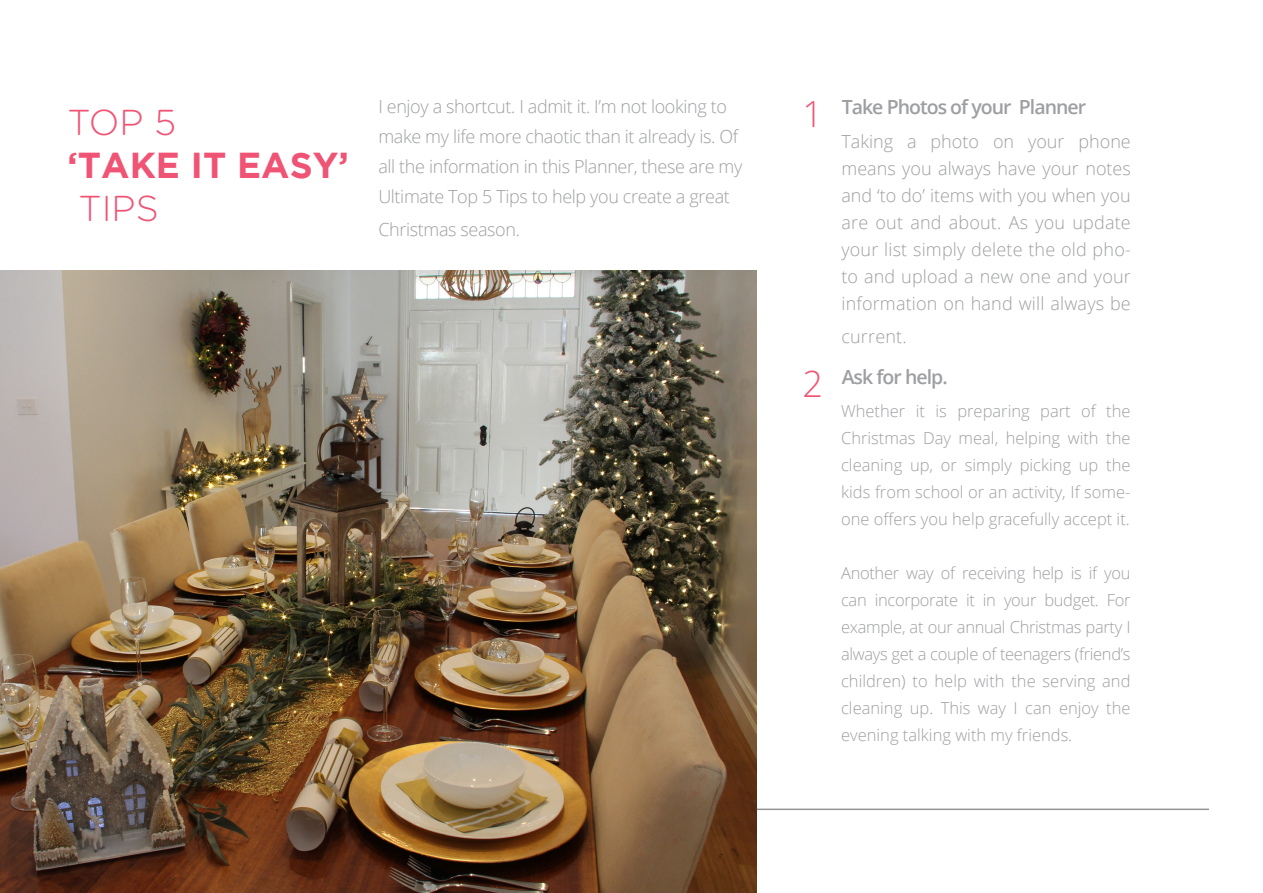
<style>
.page{position:relative;width:1263px;height:893px;background:#fff}
.page>*{position:absolute;margin:0;border:0;box-sizing:border-box;transform-origin:0 0}
.t1{font:700 36px "Gotham";color:#f05475}
.t2{font:300 36px "Gotham Rounded";color:#f05475}
.t3{font:300 36px "Open Sans";color:#f05475}
.t4{font:600 19.5px "Open Sans";letter-spacing:-.05em;color:#9d9fa2}
.t5{font:300 18px/27px "Open Sans";letter-spacing:-.02em;color:#9d9fa2}
.t6{font:300 18px "Open Sans";letter-spacing:.01em;color:#9d9fa2}
.t7{font:300 16.5px/27px "Open Sans";color:#9d9fa2;text-align:justify}
</style>
<div class="page">
<hr style="left:54px;top:809px;width:1155px;height:1px;background:#939598">
<img style="left:0;top:270px;width:757px;height:623px">
<p class="t2" style="left:68px;top:98px;width:110px">TOP 5</p>
<p class="t1" style="left:68px;top:145px;width:283px">‘TAKE IT EASY’</p>
<p class="t2" style="left:78px;top:185px;width:82px">TIPS</p>
<p class="t5" style="left:378px;top:91px;width:366px;line-height:30px">I enjoy a shortcut. I admit it. I’m not looking to make my life more chaotic than it already is. Of all the information in this Planner, these are my Ultimate Top 5 Tips to help you create a great</p>
<p class="t5" style="left:378px;top:216px;width:143px">Christmas season.</p>
<p class="t3" style="left:802px;top:89px;width:22px">1</p>
<p class="t3" style="left:802px;top:359px;width:22px">2</p>
<p class="t4" style="left:842px;top:94px;width:246px">Take Photos of your Planner</p>
<p class="t5" style="left:841px;top:128px;width:291px;text-align:justify">Taking a photo on your phone means you always have your notes and ‘to do’ items with you when you are out and about. As you update your list simply delete the old pho&shy;to and upload a new one and your information on hand will always be</p>
<p class="t6" style="left:841px;top:325px;width:67px">current.</p>
<p class="t4" style="left:842px;top:364px;width:107px">Ask for help.</p>
<p class="t7" style="left:841px;top:397px;width:291px">Whether it is preparing part of the Christmas Day meal, helping with the cleaning up, or simply picking up the kids from school or an activity, If some&shy;one offers you help gracefully accept it.</p>
<p class="t7" style="left:841px;top:559px;width:291px">Another way of receiving help is if you can incorporate it in your budget. For example, at our annual Christmas party I always get a couple of teenagers (friend’s children) to help with the serving and cleaning up. This way I can enjoy the evening talking with my friends.</p>
</div>
